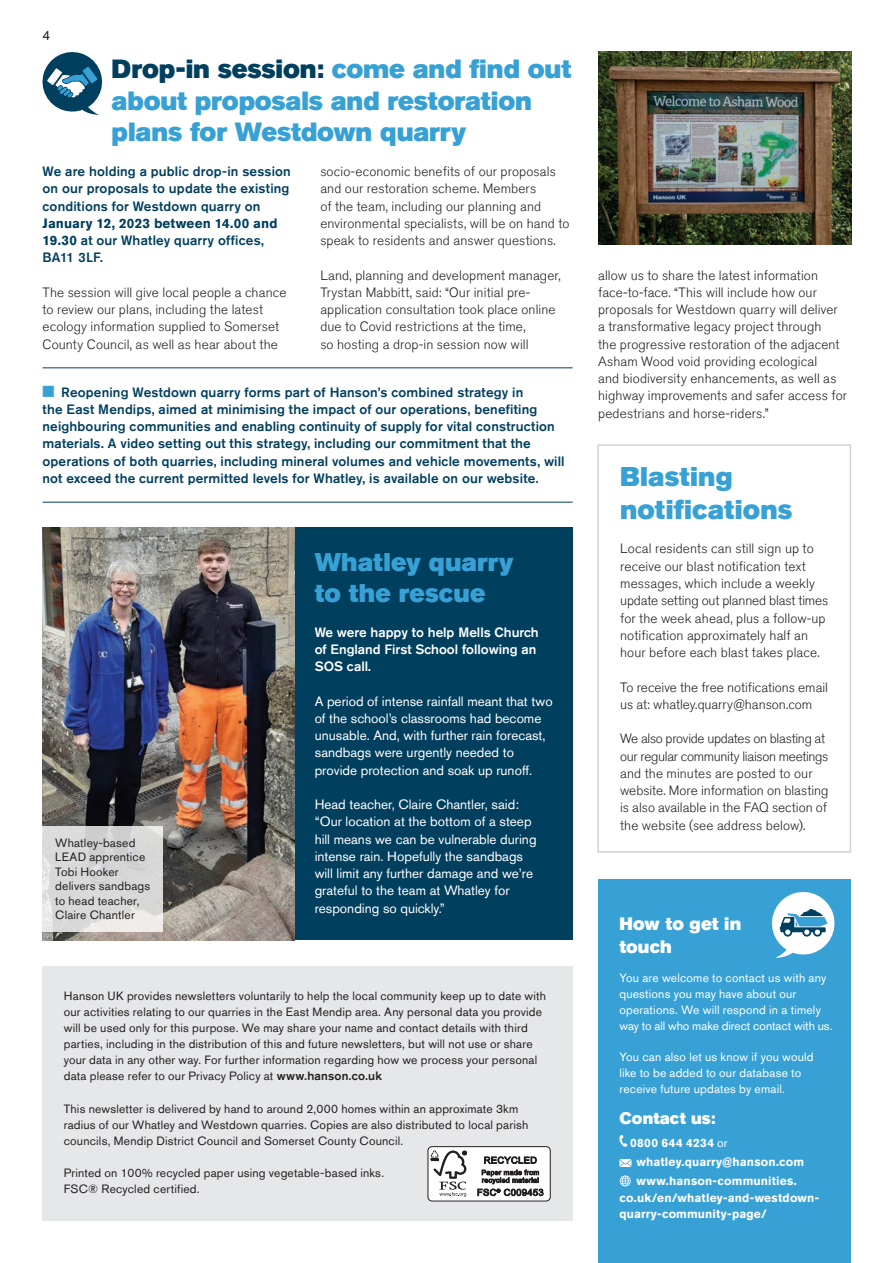
<style>
.page{position:relative;width:893px;height:1263px;background:#fff}
.page>*{position:absolute;margin:0;border:0;box-sizing:border-box;transform-origin:0 0}
.t1{font:27px/33px "Akzidenz Grotesk Std Super";letter-spacing:.005em;color:#37a1d5}
.t2{font:26.25px/31.5px "Akzidenz Grotesk Std Super";letter-spacing:-.005em;color:#37a1d5}
.t3{font:25.5px/31.5px "Akzidenz Grotesk Std Super";letter-spacing:.005em;color:#37a1d5}
.t4{font:18px/22.5px "Akzidenz Grotesk Std Super";letter-spacing:.005em;color:#fff}
.t5{font:16.5px "Akzidenz Grotesk Std Super";letter-spacing:.01em;color:#fff}
.t6{font:300 13.5px/17.2px "Akzidenz Grotesk Std";letter-spacing:.01em;color:#231f20}
.t7{font:500 13.5px/17.2px "Akzidenz Grotesk Std";letter-spacing:.01em;color:#013f5e;text-align:justify}
.t8{font:13.5px/17.2px "Akzidenz Grotesk Std";color:#fff}
.t9{font:700 13.5px/17.2px "Akzidenz Grotesk Std";letter-spacing:.01em;color:#013f5e}
.t10{font:500 13.5px/17.2px "Akzidenz Grotesk Std";color:#fff}
.t11{font:13.5px "Akzidenz Grotesk Std";color:#231f20}
.t12{font:12px/16.2px "Akzidenz Grotesk Std";letter-spacing:.015em;color:#231f20}
.t13{font:12px/16.2px "Akzidenz Grotesk Std";letter-spacing:.015em;color:#fff}
.t14{font:700 12px/19.4px "Akzidenz Grotesk Std";letter-spacing:.01em;color:#fff}
.s1{color:#013f5e}
.s2{font-weight:500}
.s3{color:#37a1d5}
.s4{font-weight:400}
</style>
<div class="page">
<div style="left:43px;top:966px;width:530px;height:254px;background:#e6e7e9"></div>
<div style="left:598px;top:879px;width:252px;height:384px;background:#37a1d5"></div>
<svg style="left:619px;top:1135px;width:8px;height:12px"></svg>
<svg style="left:619px;top:1159px;width:12px;height:8px"></svg>
<svg style="left:620px;top:1175px;width:11px;height:11px"></svg>
<svg style="left:771px;top:891px;width:64px;height:67px"></svg>
<div style="left:428px;top:1147px;width:122px;height:54px;background:#fff;border-radius:4px"></div>
<div style="left:428px;top:1146px;width:123px;height:55px;border:1px solid #231f20;border-radius:4px"></div>
<svg style="left:431px;top:1150px;width:36px;height:47px"></svg>
<svg style="left:477px;top:1156px;width:67px;height:40px"></svg>
<svg style="left:42px;top:52px;width:61px;height:63px"></svg>
<svg style="left:597px;top:444px;width:255px;height:409px"></svg>
<hr style="left:43px;top:367px;width:530px;height:1px;background:#013f5e">
<hr style="left:43px;top:502px;width:530px;height:1px;background:#013f5e">
<div style="left:43px;top:527px;width:530px;height:413px;background:#013f5e"></div>
<img style="left:43px;top:527px;width:252px;height:413px">
<svg style="left:43px;top:826px;width:120px;height:106px;background:#dadad9"></svg>
<img style="left:598px;top:51px;width:254px;height:193px">
<p class="t11" style="left:43px;top:28px;width:9px">4</p>
<h2 class="t2" style="left:112px;top:53px;width:461px"><span class="s1">Drop-in session:</span> come and find out about proposals and restoration plans for Westdown quarry</h2>
<p class="t6" style="left:320px;top:163px;width:251px">socio-economic benefits of our proposals and our restoration scheme. Members<br>of the team, including our planning and environmental specialists, will be on hand to speak to residents and answer questions.</p>
<p class="t6" style="left:320px;top:267px;width:242px">Land, planning and development manager, Trystan Mabbitt, said: “Our initial pre&shy;application consultation took place online due to Covid restrictions at the time,<br>so hosting a drop-in session now will</p>
<p class="t6" style="left:598px;top:267px;width:250px">allow us to share the latest information face-to-face. “This will include how our proposals for Westdown quarry will deliver a transformative legacy project through<br>the progressive restoration of the adjacent Asham Wood void providing ecological<br>and biodiversity enhancements, as well as highway improvements and safer access for pedestrians and horse-riders.”</p>
<p class="t7" style="left:43px;top:163px;width:250px">We are holding a public drop-in session on our proposals to update the existing conditions for Westdown quarry on</p>
<p class="t9" style="left:43px;top:215px;width:236px">January 12, 2023 between 14.00 and<br>19.30 <span class="s2">at our Whatley quarry offices,<br>BA11 3LF.</span></p>
<p class="t6" style="left:43px;top:284px;width:245px">The session will give local people a chance to review our plans, including the latest ecology information supplied to Somerset County Council, as well as hear about the</p>
<p class="t7" style="left:43px;top:383px;width:524px;text-align:left"><span class="s3">■</span> Reopening Westdown quarry forms part of Hanson’s combined strategy in<br>the East Mendips, aimed at minimising the impact of our operations, benefiting neighbouring communities and enabling continuity of supply for vital construction materials. A video setting out this strategy, including our commitment that the operations of both quarries, including mineral volumes and vehicle movements, will not exceed the current permitted levels for Whatley, is available on our website.</p>
<h1 class="t1" style="left:620px;top:460px;width:174px">Blasting notifications</h1>
<p class="t6" style="left:620px;top:540px;width:210px">Local residents can still sign up to receive our blast notification text messages, which include a weekly update setting out planned blast times for the week ahead, plus a follow-up notification approximately half an hour before each blast takes place.</p>
<p class="t6" style="left:620px;top:678px;width:209px">To receive the free notifications email us at: whatley.quarry@hanson.com</p>
<p class="t6" style="left:620px;top:730px;width:210px">We also provide updates on blasting at our regular community liaison meetings and the minutes are posted to our website. More information on blasting is also available in the FAQ section of the website (see address below).</p>
<h3 class="t3" style="left:315px;top:546px;width:201px">Whatley quarry to the rescue</h3>
<p class="t10" style="left:315px;top:623px;width:226px">We were happy to help Mells Church of England First School following an<br>SOS call.</p>
<p class="t8" style="left:315px;top:692px;width:239px">A period of intense rainfall meant that two of the school’s classrooms had become unusable. And, with further rain forecast, sandbags were urgently needed to provide protection and soak up runoff.</p>
<p class="t8" style="left:315px;top:796px;width:223px">Head teacher, Claire Chantler, said: “Our location at the bottom of a steep hill means we can be vulnerable during intense rain. Hopefully the sandbags will limit any further damage and we’re grateful to the team at Whatley for responding so quickly.”</p>
<p class="t12" style="left:55px;top:835px;width:97px;line-height:14.4px">Whatley-based<br>LEAD apprentice<br>Tobi Hooker delivers sandbags to head teacher,<br>Claire Chantler</p>
<h3 class="t4" style="left:619px;top:913px;width:123px">How to get in touch</h3>
<p class="t13" style="left:619px;top:969px;width:215px">You are welcome to contact us with any questions you may have about our operations. We will respond in a timely way to all who make direct contact with us.</p>
<p class="t13" style="left:619px;top:1048px;width:196px">You can also let us know if you would like to be added to our database to receive future updates by email.</p>
<p class="t5" style="left:619px;top:1109px;width:98px">Contact us:</p>
<p class="t14" style="left:636px;top:1133px;width:169px;text-indent:-6px">0800 644 4234 <span class="s4">or </span>whatley.quarry@hanson.com www.hanson-communities.</p>
<p class="t14" style="left:619px;top:1189px;width:201px;line-height:16.2px">co.uk/en/whatley-and-westdown&shy;quarry-community-page/</p>
<p class="t12" style="left:64px;top:987px;width:484px">Hanson UK provides newsletters voluntarily to help the local community keep up to date with our activities relating to our quarries in the East Mendip area. Any personal data you provide will be used only for this purpose. We may share your name and contact details with third parties, including in the distribution of this and future newsletters, but will not use or share your data in any other way. For further information regarding how we process your personal data please refer to our Privacy Policy at <span class="s2">www.hanson.co.uk</span></p>
<p class="t12" style="left:64px;top:1100px;width:466px">This newsletter is delivered by hand to around 2,000 homes within an approximate 3km radius of our Whatley and Westdown quarries. Copies are also distributed to local parish councils, Mendip District Council and Somerset County Council.</p>
<p class="t12" style="left:64px;top:1165px;width:322px">Printed on 100% recycled paper using vegetable-based inks.<br>FSC® Recycled certified.</p>
</div>
